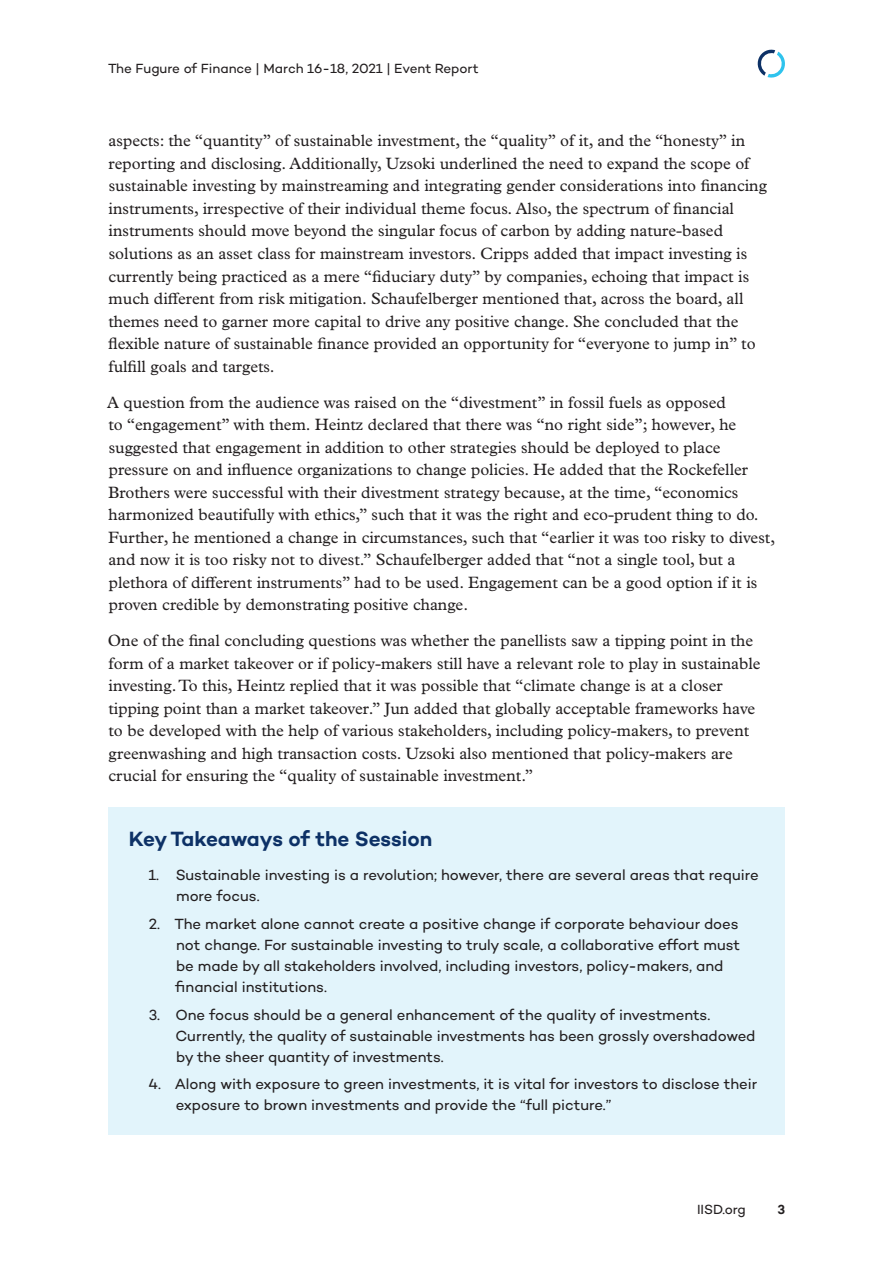
<style>
.page{position:relative;width:893px;height:1263px;background:#fff}
.page>*{position:absolute;margin:0;border:0;box-sizing:border-box;transform-origin:0 0}
.t1{font:600 21px "Campton";letter-spacing:-.01em;color:#0d3166}
.t2{font:16.5px/22.5px "Plantin MT Pro";color:#231f20}
.t3{font:15px/21px "Campton";letter-spacing:-.005em;color:#231f20}
.t4{font:13.5px "Campton";letter-spacing:-.005em;color:#231f20}
.t5{font:600 13.5px "Campton";color:#231f20}
</style>
<div class="page">
<svg style="left:757px;top:49px;width:28px;height:29px"></svg>
<div style="left:108px;top:807px;width:677px;height:64px;background:#e2f4fb"></div>
<div style="left:108px;top:846px;width:677px;height:79px;background:#e2f4fb"></div>
<div style="left:108px;top:895px;width:677px;height:121px;background:#e2f4fb"></div>
<div style="left:108px;top:986px;width:677px;height:99px;background:#e2f4fb"></div>
<div style="left:108px;top:1056px;width:677px;height:78px;background:#e2f4fb"></div>
<p class="t4" style="left:108px;top:60px;width:372px">The Fugure of Finance | March 16-18, 2021 | Event Report</p>
<p class="t2" style="left:108px;top:130px;width:660px">aspects: the “quantity” of sustainable investment, the “quality” of it, and the “honesty” in reporting and disclosing. Additionally, Uzsoki underlined the need to expand the scope of sustainable investing by mainstreaming and integrating gender considerations into financing instruments, irrespective of their individual theme focus. Also, the spectrum of financial instruments should move beyond the singular focus of carbon by adding nature-based solutions as an asset class for mainstream investors. Cripps added that impact investing is currently being practiced as a mere “fiduciary duty” by companies, echoing that impact is much different from risk mitigation. Schaufelberger mentioned that, across the board, all themes need to garner more capital to drive any positive change. She concluded that the flexible nature of sustainable finance provided an opportunity for “everyone to jump in” to fulfill goals and targets.</p>
<p class="t2" style="left:107px;top:391px;width:670px">A question from the audience was raised on the “divestment” in fossil fuels as opposed<br>to “engagement” with them. Heintz declared that there was “no right side”; however, he suggested that engagement in addition to other strategies should be deployed to place pressure on and influence organizations to change policies. He added that the Rockefeller Brothers were successful with their divestment strategy because, at the time, “economics harmonized beautifully with ethics,” such that it was the right and eco-prudent thing to do.<br>Further, he mentioned a change in circumstances, such that “earlier it was too risky to divest, and now it is too risky not to divest.” Schaufelberger added that “not a single tool, but a plethora of different instruments” had to be used. Engagement can be a good option if it is proven credible by demonstrating positive change.</p>
<p class="t2" style="left:108px;top:629px;width:654px">One of the final concluding questions was whether the panellists saw a tipping point in the form of a market takeover or if policy-makers still have a relevant role to play in sustainable investing. To this, Heintz replied that it was possible that “climate change is at a closer tipping point than a market takeover.” Jun added that globally acceptable frameworks have to be developed with the help of various stakeholders, including policy-makers, to prevent greenwashing and high transaction costs. Uzsoki also mentioned that policy-makers are crucial for ensuring the “quality of sustainable investment.”</p>
<h1 class="t1" style="left:129px;top:825px;width:305px">Key Takeaways of the Session</h1>
<p class="t3" style="left:176px;top:864px;width:584px;text-indent:-28px">1. Sustainable investing is a revolution; however, there are several areas that require more focus.</p>
<p class="t3" style="left:175px;top:913px;width:566px;text-indent:-27px">2. The market alone cannot create a positive change if corporate behaviour does not change. For sustainable investing to truly scale, a collaborative effort must be made by all stakeholders involved, including investors, policy-makers, and financial institutions.</p>
<p class="t3" style="left:175px;top:1004px;width:582px;text-indent:-27px">3. One focus should be a general enhancement of the quality of investments.<br>Currently, the quality of sustainable investments has been grossly overshadowed by the sheer quantity of investments.</p>
<p class="t3" style="left:176px;top:1073px;width:583px;text-indent:-27px">4. Along with exposure to green investments, it is vital for investors to disclose their exposure to brown investments and provide the “full picture.”</p>
<p class="t4" style="left:697px;top:1201px;width:50px">IISD.org</p>
<p class="t5" style="left:777px;top:1201px;width:9px">3</p>
</div>
